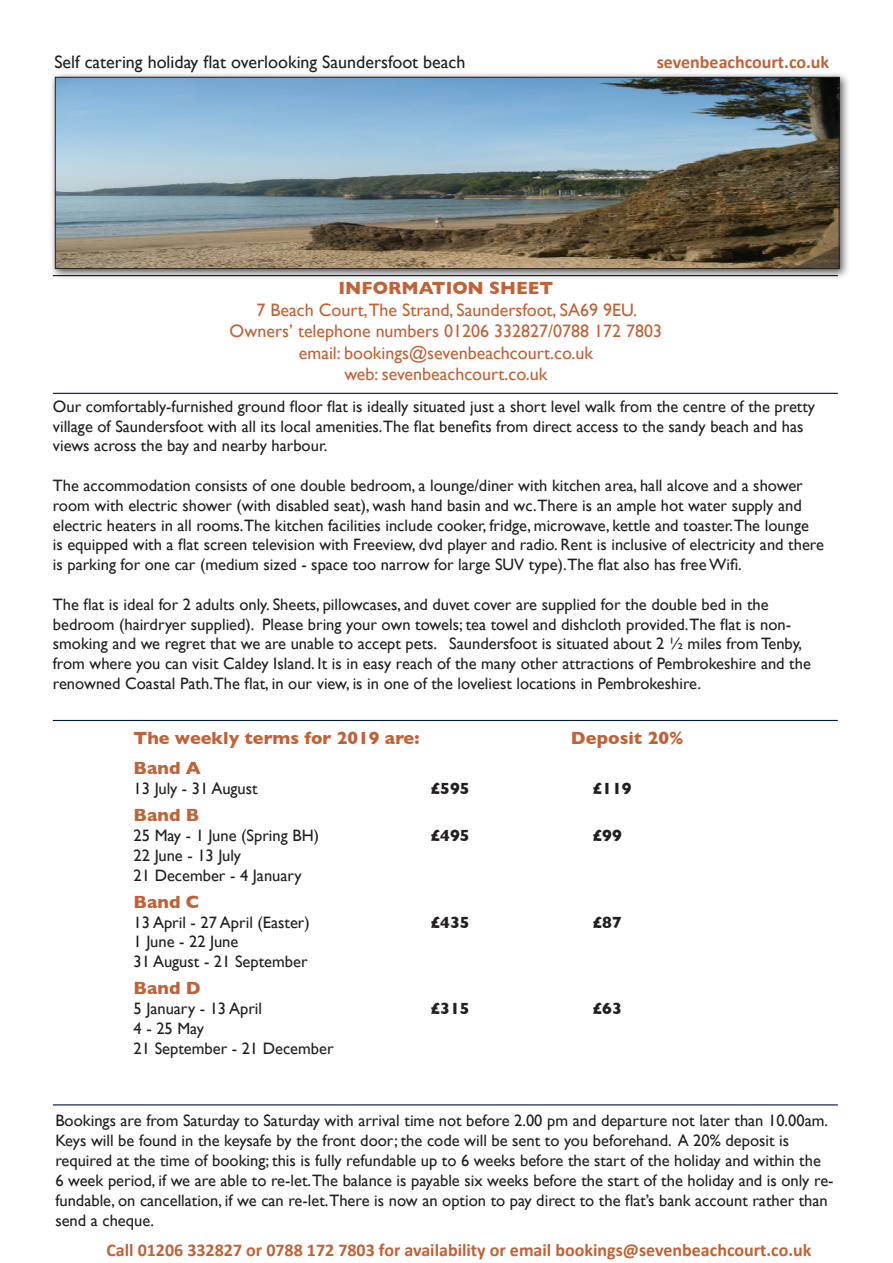
<style>
.page{position:relative;width:893px;height:1263px;background:#fff}
.page>*{position:absolute;margin:0;border:0;box-sizing:border-box;transform-origin:0 0}
.t1{font:18px "Gill Sans";color:#c26136}
.t2{font:700 18px "Calibri";color:#c26136}
.t3{font:700 18px "Gill Sans";color:#c26136}
.t4{font:18px "Gill Sans";color:#231f20}
.t5{font:16.5px/19.8px "Gill Sans";color:#231f20}
.t6{font:700 16.5px "Gill Sans";color:#231f20}
</style>
<div class="page">
<div style="left:50px;top:72px;width:800px;height:208px;background:#231f20;opacity:.75"></div>
<img style="left:57px;top:79px;width:780px;height:188px">
<div style="left:55px;top:77px;width:784px;height:192px;border:1px solid #231f20"></div>
<hr style="left:53px;top:393px;width:785px;height:1px;background:#001845">
<hr style="left:53px;top:720px;width:785px;height:1px;background:#001845">
<hr style="left:53px;top:275px;width:785px;height:1px;background:#001845">
<hr style="left:53px;top:1104px;width:785px;height:1px;background:#001845">
<p class="t4" style="left:54px;top:51px;width:413px">Self catering holiday flat overlooking Saundersfoot beach</p>
<p class="t2" style="left:657px;top:50px;width:174px">sevenbeachcourt.co.uk</p>
<p class="t3" style="left:338px;top:274px;width:216px">INFORMATION SHEET</p>
<p class="t1" style="left:256px;top:299px;width:382px">7 Beach Court,The Strand, Saundersfoot, SA69 9EU.</p>
<p class="t1" style="left:230px;top:320px;width:434px">Owners’ telephone numbers 01206 332827/0788 172 7803</p>
<p class="t1" style="left:299px;top:342px;width:296px">email: bookings@sevenbeachcourt.co.uk</p>
<p class="t1" style="left:344px;top:364px;width:205px">web: sevenbeachcourt.co.uk</p>
<p class="t5" style="left:53px;top:396px;width:764px">Our comfortably-furnished ground floor flat is ideally situated just a short level walk from the centre of the pretty</p>
<p class="t5" style="left:53px;top:416px;width:752px">village of Saundersfoot with all its local amenities.The flat benefits from direct access to the sandy beach and has</p>
<p class="t5" style="left:53px;top:436px;width:276px">views across the bay and nearby harbour.</p>
<p class="t5" style="left:53px;top:475px;width:751px">The accommodation consists of one double bedroom, a lounge/diner with kitchen area, hall alcove and a shower</p>
<p class="t5" style="left:53px;top:495px;width:750px">room with electric shower (with disabled seat), wash hand basin and wc.There is an ample hot water supply and</p>
<p class="t5" style="left:53px;top:515px;width:758px">electric heaters in all rooms.The kitchen facilities include cooker, fridge, microwave, kettle and toaster.The lounge</p>
<p class="t5" style="left:53px;top:535px;width:773px">is equipped with a flat screen television with Freeview, dvd player and radio. Rent is inclusive of electricity and there</p>
<p class="t5" style="left:53px;top:555px;width:690px">is parking for one car (medium sized - space too narrow for large SUV type).The flat also has free Wifi.</p>
<p class="t5" style="left:53px;top:594px;width:717px">The flat is ideal for 2 adults only. Sheets, pillowcases, and duvet cover are supplied for the double bed in the</p>
<p class="t5" style="left:53px;top:614px;width:760px">bedroom (hairdryer supplied). Please bring your own towels; tea towel and dishcloth provided.The flat is non&shy;smoking and we regret that we are unable to accept pets. Saundersfoot is situated about 2 ½ miles from Tenby, from where you can visit Caldey Island. It is in easy reach of the many other attractions of Pembrokeshire and the renowned Coastal Path.The flat, in our view, is in one of the loveliest locations in Pembrokeshire.</p>
<p class="t3" style="left:134px;top:724px;width:287px">The weekly terms for 2019 are:</p>
<p class="t3" style="left:571px;top:724px;width:114px">Deposit 20%</p>
<p class="t3" style="left:134px;top:754px;width:69px">Band A</p>
<p class="t5" style="left:134px;top:779px;width:126px">13 July - 31 August</p>
<p class="t6" style="left:431px;top:776px;width:40px">£595</p>
<p class="t6" style="left:593px;top:776px;width:40px">£119</p>
<p class="t3" style="left:134px;top:801px;width:67px">Band B</p>
<p class="t5" style="left:134px;top:825px;width:187px">25 May - 1 June (Spring BH)</p>
<p class="t6" style="left:431px;top:822px;width:40px">£495</p>
<p class="t6" style="left:593px;top:822px;width:31px">£99</p>
<p class="t5" style="left:134px;top:845px;width:109px">22 June - 13 July</p>
<p class="t5" style="left:134px;top:865px;width:170px">21 December - 4 January</p>
<p class="t3" style="left:134px;top:887px;width:67px">Band C</p>
<p class="t5" style="left:134px;top:912px;width:178px">13 April - 27 April (Easter)</p>
<p class="t6" style="left:431px;top:909px;width:40px">£435</p>
<p class="t6" style="left:593px;top:909px;width:31px">£87</p>
<p class="t5" style="left:134px;top:932px;width:106px">1 June - 22 June</p>
<p class="t5" style="left:134px;top:951px;width:175px">31 August - 21 September</p>
<p class="t3" style="left:134px;top:974px;width:69px">Band D</p>
<p class="t5" style="left:134px;top:998px;width:130px">5 January - 13 April</p>
<p class="t6" style="left:431px;top:995px;width:40px">£315</p>
<p class="t6" style="left:593px;top:995px;width:31px">£63</p>
<p class="t5" style="left:134px;top:1018px;width:72px">4 - 25 May</p>
<p class="t5" style="left:134px;top:1038px;width:202px">21 September - 21 December</p>
<p class="t5" style="left:55px;top:1111px;width:780px">Bookings are from Saturday to Saturday with arrival time not before 2.00 pm and departure not later than 10.00am.<br>Keys will be found in the keysafe by the front door; the code will be sent to you beforehand. A 20% deposit is required at the time of booking; this is fully refundable up to 6 weeks before the start of the holiday and within the<br>6 week period, if we are able to re-let.The balance is payable six weeks before the start of the holiday and is only re&shy;fundable, on cancellation, if we can re-let.There is now an option to pay direct to the flat’s bank account rather than send a cheque.</p>
<p class="t2" style="left:106px;top:1238px;width:707px">Call 01206 332827 or 0788 172 7803 for availability or email bookings@sevenbeachcourt.co.uk</p>
</div>
